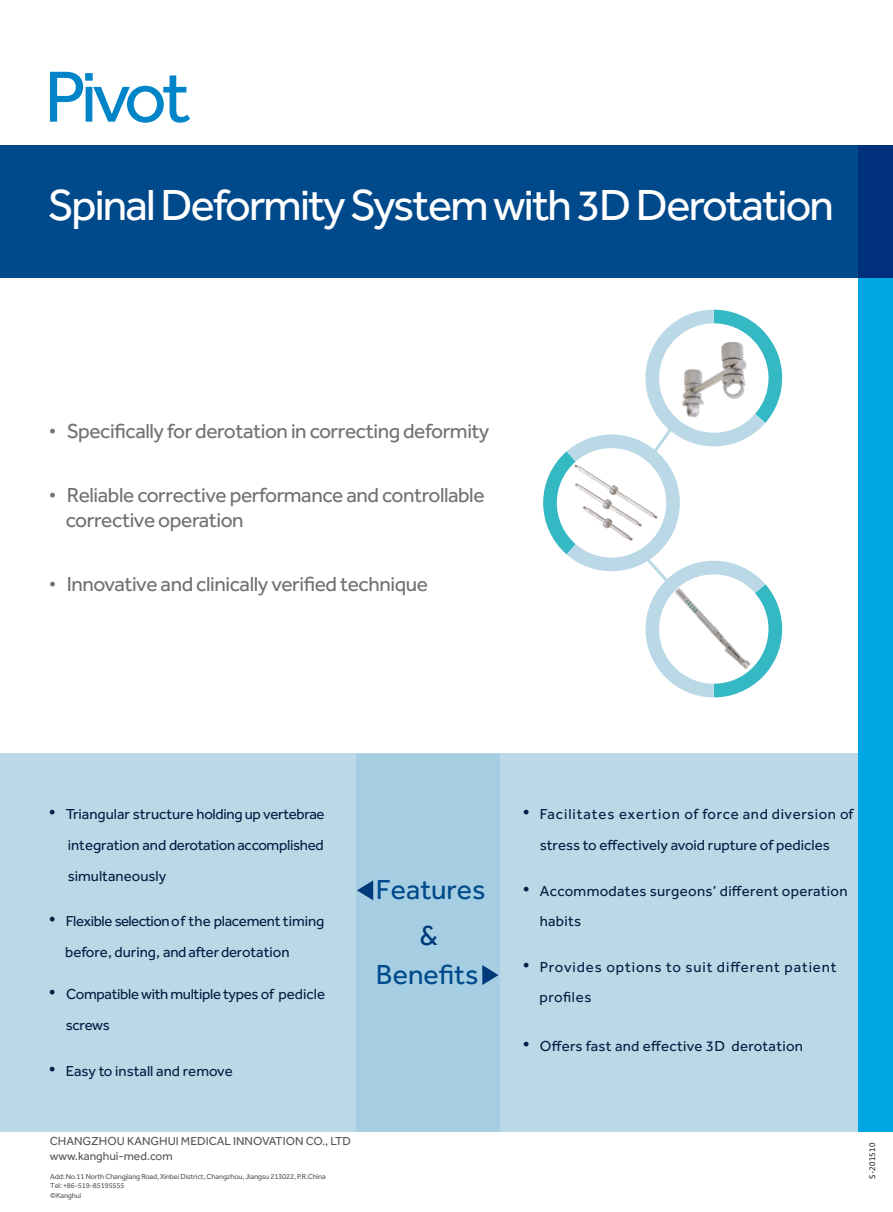
<style>
.page{position:relative;width:893px;height:1212px;background:#fff}
.page>*{position:absolute;margin:0;border:0;box-sizing:border-box;transform-origin:0 0}
.t1{font:74.85px "Effra";letter-spacing:-.075em;color:#0085c9}
.t2{font:45px "Effra";letter-spacing:-.04em;color:#fff}
.t3{font:28.5px "Effra";color:#00498b}
.t4{font:21px/25.2px "Effra";letter-spacing:-.02em;color:#727171}
.t5{font:15px/30.6px "Effra";color:#071c43;text-align:justify}
.t6{font:15px/30.6px "Effra";letter-spacing:-.02em;color:#071c43}
.t7{font:15px/30.6px "Effra";letter-spacing:.02em;color:#071c43}
.t8{font:15px/30.6px "Effra";letter-spacing:.06em;color:#071c43}
.t9{font:12px/15px "Effra";color:#585757}
.t10{font:7.5px/9.6px "Effra";letter-spacing:-.02em;color:#595757}
.t11{font:7.5px "Microsoft Ya Hei";letter-spacing:.05em;color:#221815}
.s1{font-family:"Vrinda";font-size:18px}
</style>
<div class="page">
<div style="left:0;top:753px;width:893px;height:378px;background:#bbd8e7"></div>
<div style="left:356px;top:754px;width:143px;height:377px;background:#a6cee3"></div>
<svg style="left:357px;top:880px;width:16px;height:20px"></svg>
<svg style="left:482px;top:965px;width:17px;height:20px"></svg>
<svg style="left:543px;top:310px;width:239px;height:387px"></svg>
<div style="left:858px;top:146px;width:35px;height:985px;background:#00a8e3"></div>
<div style="left:0;top:146px;width:893px;height:132px;background:#00498b"></div>
<h1 class="t1" style="left:44px;top:53px;width:148px">Pivot</h1>
<h2 class="t2" style="left:48px;top:179px;width:788px">Spinal Deformity System with 3D Derotation</h2>
<h3 class="t4" style="left:49px;top:418px;width:442px"><span class="s1">·</span> Specifically for derotation in correcting deformity</h3>
<h3 class="t4" style="left:66px;top:482px;width:420px;text-indent:-17px"><span class="s1">·</span> Reliable corrective performance and controllable corrective operation</h3>
<h3 class="t4" style="left:49px;top:571px;width:381px"><span class="s1">·</span> Innovative and clinically verified technique</h3>
<p class="t5" style="left:68px;top:799px;width:258px;text-indent:-19px"><span class="s1">·</span> Triangular structure holding up vertebrae integration and derotation accomplished simultaneously</p>
<p class="t6" style="left:65px;top:906px;width:261px;text-indent:-16px"><span class="s1">·</span> Flexible selectionof the placement timing before, during, and after derotation</p>
<p class="t6" style="left:66px;top:979px;width:261px;text-indent:-17px"><span class="s1">·</span> Compatible with multiple types of pedicle screws</p>
<p class="t5" style="left:49px;top:1055px;width:186px"><span class="s1">·</span> Easy to install and remove</p>
<p class="t9" style="left:50px;top:1133px;width:303px">CHANGZHOU KANGHUI MEDICAL INNOVATION CO., LTD www.kanghui-med.com</p>
<p class="t10" style="left:50px;top:1171px;width:277px">Add: No.11 North Changjiang Road, Xinbei District, Changzhou, Jiangsu 213022, P.R.China<br>Tel: +86-519-85195555<br>©Kanghui</p>
<h3 class="t3" style="left:376px;top:873px;width:111px">Features</h3>
<h3 class="t3" style="left:419px;top:919px;width:20px">&amp;</h3>
<h3 class="t3" style="left:376px;top:957px;width:104px">Benefits</h3>
<p class="t5" style="left:523px;top:799px;width:332px;text-align:center"><span class="s1">·</span> Facilitates exertion of force and diversion of stress to effectively avoid rupture of pedicles</p>
<p class="t7" style="left:540px;top:875px;width:309px;text-indent:-17px"><span class="s1">·</span> Accommodates surgeons’ different operation habits</p>
<p class="t8" style="left:539px;top:951px;width:299px;text-indent:-17px"><span class="s1">·</span> Provides options to suit different patient profiles</p>
<p class="t7" style="left:523px;top:1030px;width:282px"><span class="s1">·</span> Offers fast and effective 3D derotation</p>
<p class="t11" style="left:867px;top:1179px;width:38px;rotate:-90deg">S-201510</p>
</div>
